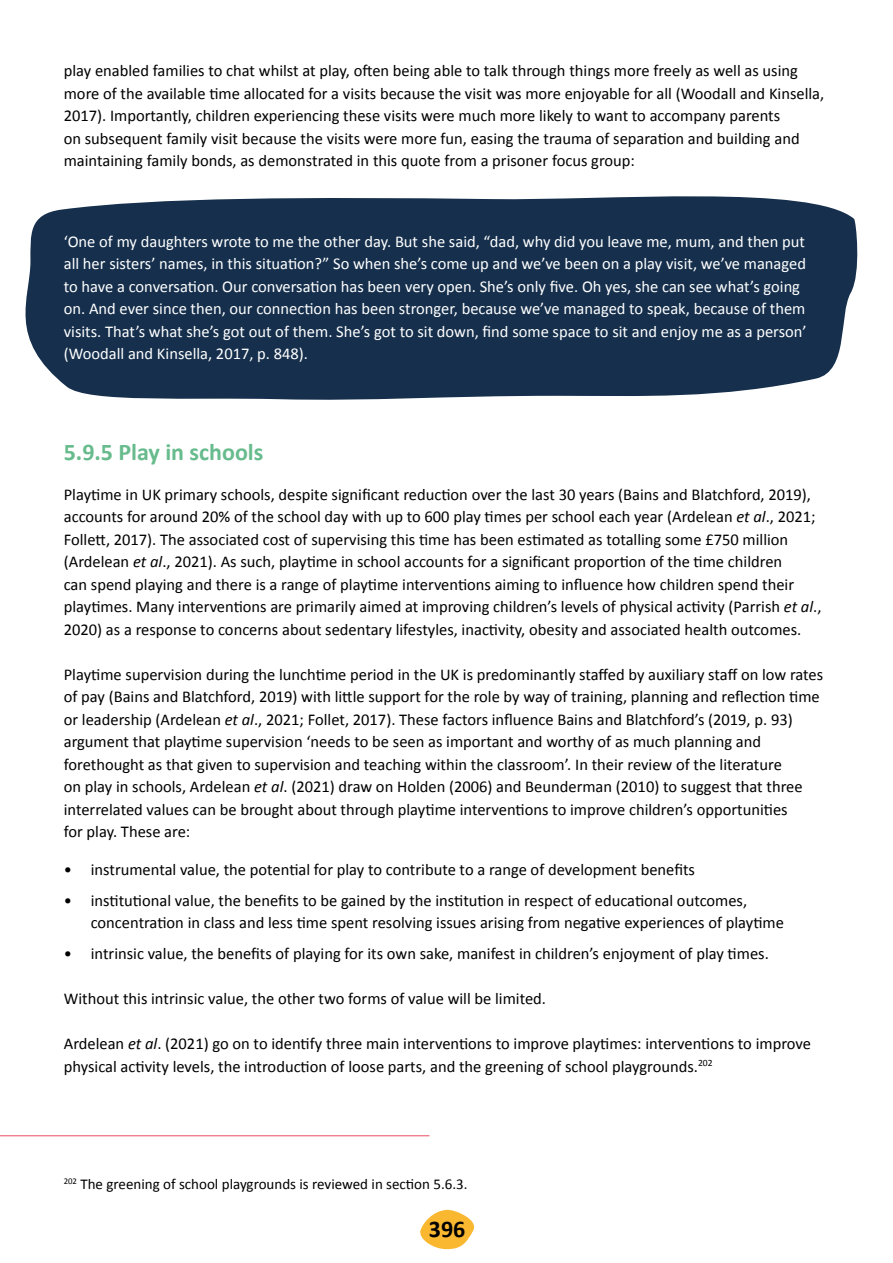
<style>
.page{position:relative;width:893px;height:1263px;background:#fff}
.page>*{position:absolute;margin:0;border:0;box-sizing:border-box;transform-origin:0 0}
.H3_-_subheading_-_green{font:700 24px "Calibri";color:#67bb8d}
.t1{font:700 24px "Calibri";color:#000}
.t2{font:16.5px/22.5px "Calibri";color:#000}
.t3{font:16.5px/22.5px "Calibri";color:#fff;text-align:justify}
.Footnote_text{font:15px "Calibri";color:#000}
.s1{font-style:italic}
</style>
<div class="page">
<svg style="left:420px;top:1209px;width:55px;height:40px"></svg>
<svg style="left:25px;top:196px;width:833px;height:204px;background:#243d58"></svg>
<hr style="left:0;top:1135px;width:429px;height:1px;background:#ea4b62">
<p class="t2" style="left:64px;top:59px;width:762px">play enabled families to chat whilst at play, often being able to talk through things more freely as well as using more of the available time allocated for a visits because the visit was more enjoyable for all (Woodall and Kinsella, 2017). Importantly, children experiencing these visits were much more likely to want to accompany parents<br>on subsequent family visit because the visits were more fun, easing the trauma of separation and building and maintaining family bonds, as demonstrated in this quote from a prisoner focus group:</p>
<p class="t3" style="left:64px;top:230px;width:743px">‘One of my daughters wrote to me the other day. But she said, “dad, why did you leave me, mum, and then put</p>
<p class="t3" style="left:64px;top:252px;width:744px">all her sisters’ names, in this situation?” So when she’s come up and we’ve been on a play visit, we’ve managed</p>
<p class="t3" style="left:64px;top:275px;width:738px">to have a conversation. Our conversation has been very open. She’s only five. Oh yes, she can see what’s going</p>
<p class="t3" style="left:64px;top:297px;width:744px">on. And ever since then, our connection has been stronger, because we’ve managed to speak, because of them visits. That’s what she’s got out of them. She’s got to sit down, find some space to sit and enjoy me as a person’ (Woodall and Kinsella, 2017, p. 848).</p>
<p class="H3_-_subheading_-_green" style="left:64px;top:435px;width:201px">5.9.5 Play in schools</p>
<p class="t2" style="left:64px;top:483px;width:759px">Playtime in UK primary schools, despite significant reduction over the last 30 years (Bains and Blatchford, 2019), accounts for around 20% of the school day with up to 600 play times per school each year (Ardelean <span class="s1">et al</span>., 2021; Follett, 2017). The associated cost of supervising this time has been estimated as totalling some £750 million (Ardelean <span class="s1">et al</span>., 2021). As such, playtime in school accounts for a significant proportion of the time children<br>can spend playing and there is a range of playtime interventions aiming to influence how children spend their playtimes. Many interventions are primarily aimed at improving children’s levels of physical activity (Parrish <span class="s1">et al</span>., 2020) as a response to concerns about sedentary lifestyles, inactivity, obesity and associated health outcomes.</p>
<p class="t2" style="left:64px;top:663px;width:761px">Playtime supervision during the lunchtime period in the UK is predominantly staffed by auxiliary staff on low rates of pay (Bains and Blatchford, 2019) with little support for the role by way of training, planning and reflection time or leadership (Ardelean <span class="s1">et al</span>., 2021; Follet, 2017). These factors influence Bains and Blatchford’s (2019, p. 93)</p>
<p class="t2" style="left:64px;top:730px;width:740px">argument that playtime supervision ‘needs to be seen as important and worthy of as much planning and forethought as that given to supervision and teaching within the classroom’. In their review of the literature on play in schools, Ardelean <span class="s1">et al</span>. (2021) draw on Holden (2006) and Beunderman (2010) to suggest that three interrelated values can be brought about through playtime interventions to improve children’s opportunities</p>
<p class="t2" style="left:64px;top:820px;width:128px">for play. These are:</p>
<p class="t2" style="left:64px;top:858px;width:633px">• instrumental value, the potential for play to contribute to a range of development benefits</p>
<p class="t2" style="left:91px;top:889px;width:695px;text-indent:-27px">• institutional value, the benefits to be gained by the institution in respect of educational outcomes, concentration in class and less time spent resolving issues arising from negative experiences of playtime</p>
<p class="t2" style="left:64px;top:942px;width:707px">• intrinsic value, the benefits of playing for its own sake, manifest in children’s enjoyment of play times.</p>
<p class="t2" style="left:64px;top:987px;width:484px">Without this intrinsic value, the other two forms of value will be limited.</p>
<p class="t2" style="left:64px;top:1032px;width:749px">Ardelean <span class="s1">et al</span>. (2021) go on to identify three main interventions to improve playtimes: interventions to improve physical activity levels, the introduction of loose parts, and the greening of school playgrounds.<sup>202</sup></p>
<p class="Footnote_text" style="left:64px;top:1174px;width:405px"><sup>202</sup> The greening of school playgrounds is reviewed in section 5.6.3.</p>
<h1 class="t1" style="left:429px;top:1212px;width:38px">396</h1>
</div>
